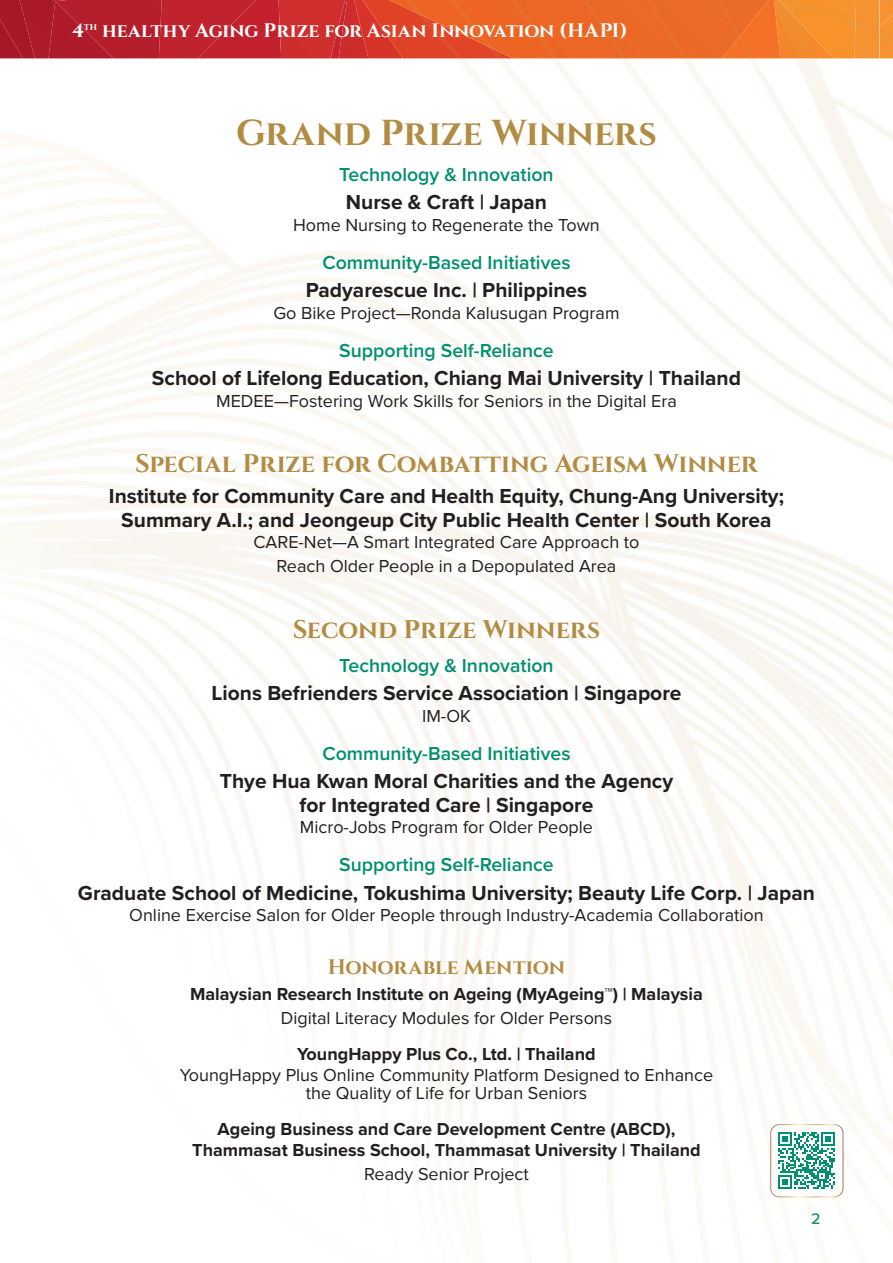
<style>
.page{position:relative;width:893px;height:1263px;background:#fff}
.page>*{position:absolute;margin:0;border:0;box-sizing:border-box;transform-origin:0 0}
.t1{font:700 36px "Cinzel";color:#b18c42}
.t2{font:700 25.5px "Cinzel";letter-spacing:-.005em;color:#b18c42}
.TOC_name{font:700 21px/24px "Proxima Nova";color:#231f20;text-align:center}
.TOC_name-2{font:700 21px "Cinzel";letter-spacing:-.01em;color:#b18c42}
.TOC_category{font:600 19.5px "Proxima Nova";color:#008f70}
.t3{font:700 19.5px "Cinzel";letter-spacing:-.005em;color:#fff}
.TOC_org{font:18px/24px "Proxima Nova";color:#231f20;text-align:center}
.TOC_name-3{font:700 18px/21px "Proxima Nova";color:#231f20;text-align:center}
.t4{font:500 15.9px "Proxima Nova";color:#008f70}
</style>
<div class="page">
<img style="left:0;top:0;width:893px;height:1263px">
<svg style="left:778px;top:1132px;width:57px;height:57px"></svg>
<div style="left:770px;top:1124px;width:73px;height:73px;border:1px solid #fff;border-radius:9px"></div>
<p class="t3" style="left:72px;top:18px;width:557px">4<sup>th</sup> healthy Aging Prize for Asian Innovation (HAPI)</p>
<p class="t1" style="left:236px;top:111px;width:422px">Grand Prize Winners</p>
<p class="TOC_category" style="left:339px;top:160px;width:216px">Technology &amp; Innovation</p>
<p class="TOC_name" style="left:346px;top:190px;width:203px">Nurse &amp; Craft | Japan</p>
<p class="TOC_org" style="left:293px;top:213px;width:308px">Home Nursing to Regenerate the Town</p>
<p class="TOC_category" style="left:322px;top:248px;width:250px">Community-Based Initiatives</p>
<p class="TOC_name" style="left:306px;top:278px;width:283px">Padyarescue Inc. | Philippines</p>
<p class="TOC_org" style="left:273px;top:301px;width:348px">Go Bike Project—Ronda Kalusugan Program</p>
<p class="TOC_category" style="left:339px;top:336px;width:216px">Supporting Self-Reliance</p>
<p class="TOC_name" style="left:152px;top:365px;width:590px">School of Lifelong Education, Chiang Mai University | Thailand</p>
<p class="TOC_org" style="left:216px;top:389px;width:462px">MEDEE—Fostering Work Skills for Seniors in the Digital Era</p>
<p class="t2" style="left:135px;top:448px;width:624px">Special Prize for Combatting Ageism Winner</p>
<p class="TOC_name" style="left:109px;top:483px;width:677px">Institute for Community Care and Health Equity, Chung-Ang University;<br>Summary A.I.; and Jeongeup City Public Health Center | South Korea</p>
<p class="TOC_org" style="left:253px;top:530px;width:388px">CARE-Net—A Smart Integrated Care Approach to<br>Reach Older People in a Depopulated Area</p>
<p class="t2" style="left:293px;top:614px;width:309px">Second Prize Winners</p>
<p class="TOC_category" style="left:339px;top:651px;width:216px">Technology &amp; Innovation</p>
<p class="TOC_name" style="left:211px;top:680px;width:471px">Lions Befrienders Service Association | Singapore</p>
<p class="TOC_org" style="left:422px;top:704px;width:50px">IM-OK</p>
<p class="TOC_category" style="left:322px;top:738px;width:250px">Community-Based Initiatives</p>
<p class="TOC_name" style="left:220px;top:768px;width:455px">Thye Hua Kwan Moral Charities and the Agency for Integrated Care | Singapore</p>
<p class="TOC_org" style="left:300px;top:816px;width:295px">Micro-Jobs Program for Older People</p>
<p class="TOC_category" style="left:339px;top:850px;width:216px">Supporting Self-Reliance</p>
<p class="TOC_name" style="left:78px;top:880px;width:739px">Graduate School of Medicine, Tokushima University; Beauty Life Corp. | Japan</p>
<p class="TOC_org" style="left:129px;top:903px;width:636px">Online Exercise Salon for Older People through Industry-Academia Collaboration</p>
<p class="TOC_name-2" style="left:328px;top:954px;width:239px">Honorable Mention</p>
<p class="TOC_name-3" style="left:190px;top:983px;width:514px">Malaysian Research Institute on Ageing (MyAgeing™) | Malaysia</p>
<p class="TOC_org" style="left:281px;top:1006px;width:333px">Digital Literacy Modules for Older Persons</p>
<p class="TOC_name-3" style="left:297px;top:1043px;width:300px">YoungHappy Plus Co., Ltd. | Thailand</p>
<p class="TOC_org" style="left:180px;top:1066px;width:535px;line-height:18px">YoungHappy Plus Online Community Platform Designed to Enhance the Quality of Life for Urban Seniors</p>
<p class="TOC_name-3" style="left:192px;top:1118px;width:510px">Ageing Business and Care Development Centre (ABCD),<br>Thammasat Business School, Thammasat University | Thailand</p>
<p class="TOC_org" style="left:364px;top:1162px;width:166px">Ready Senior Project</p>
<p class="t4" style="left:811px;top:1207px;width:11px">2</p>
</div>
